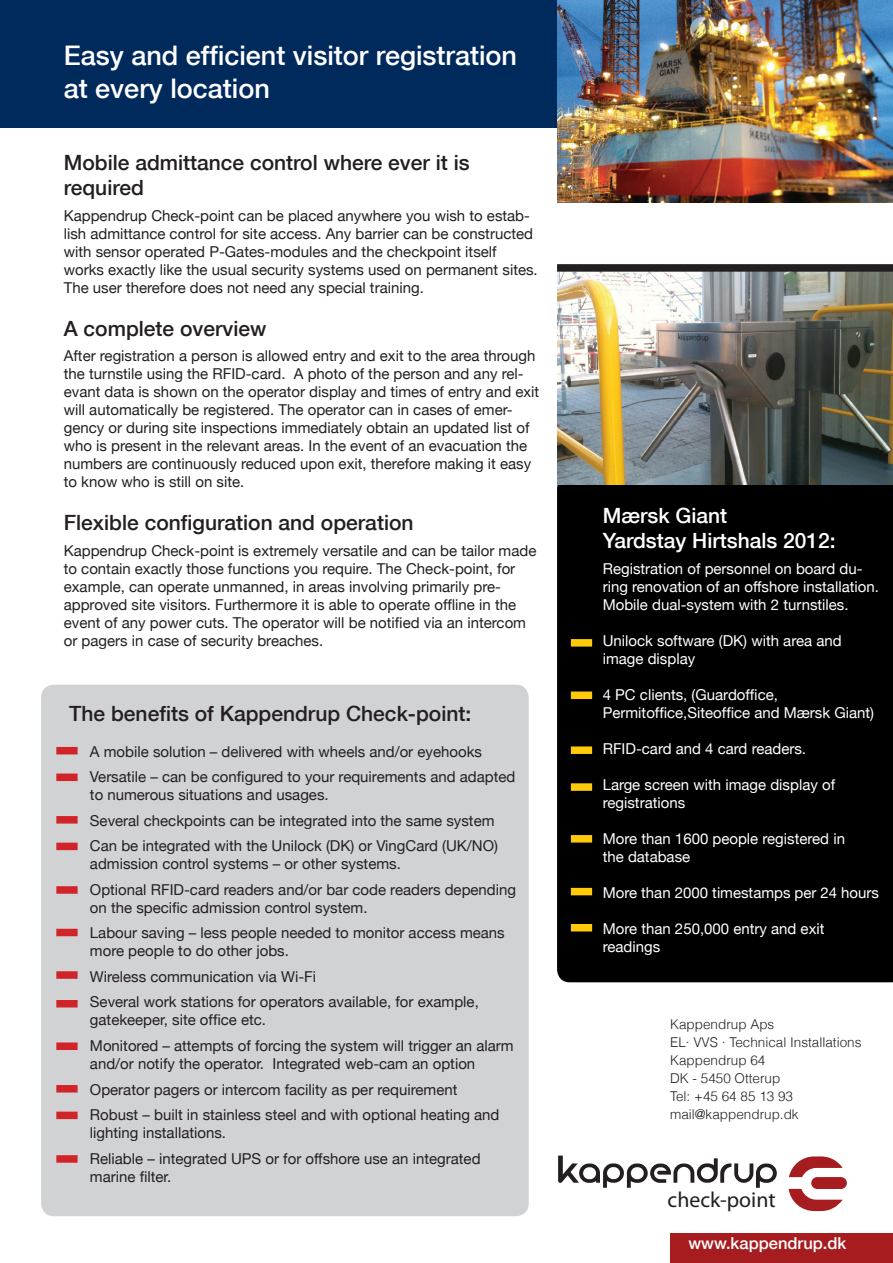
<style>
.page{position:relative;width:893px;height:1263px;background:#fff}
.page>*{position:absolute;margin:0;border:0;box-sizing:border-box;transform-origin:0 0}
.t1{font:500 27px "Helvetica Neue";color:#fff}
.t2{font:21.75px "Myriad Pro";color:#231f20}
.t3{font:500 21px "Helvetica Neue";color:#231f20}
.t4{font:500 21px "Helvetica Neue";color:#fff}
.t5{font:500 16.5px "Helvetica Neue";color:#fff}
.t6{font:15px/18px "Helvetica Neue";color:#231f20}
.t7{font:15px/18px "Helvetica Neue";color:#fff}
.t8{font:300 13.5px "Helvetica";color:#231f20}
</style>
<div class="page">
<svg style="left:558px;top:1155px;width:219px;height:33px"></svg>
<div style="left:811px;top:1177px;width:36px;height:12px;background:#a61c1f;border-radius:6px"></div>
<svg style="left:789px;top:1189px;width:53px;height:22px"></svg>
<svg style="left:789px;top:1156px;width:54px;height:21px"></svg>
<div style="left:41px;top:685px;width:488px;height:531px;background:#d1d2d4;border-radius:13px"></div>
<div style="left:0;top:0;width:584px;height:128px;background:#00295c"></div>
<img style="left:557px;top:0;width:336px;height:203px">
<div style="left:670px;top:1233px;width:223px;height:30px;background:#a61c1f"></div>
<div style="left:557px;top:485px;width:336px;height:497px;background:#000"></div>
<div style="left:56px;top:747px;width:22px;height:7px;background:#d1232a"></div>
<div style="left:56px;top:773px;width:22px;height:8px;background:#d1232a"></div>
<div style="left:56px;top:816px;width:22px;height:7px;background:#d1232a"></div>
<div style="left:56px;top:843px;width:22px;height:7px;background:#d1232a"></div>
<div style="left:56px;top:886px;width:22px;height:8px;background:#d1232a"></div>
<div style="left:56px;top:929px;width:22px;height:7px;background:#d1232a"></div>
<div style="left:56px;top:971px;width:22px;height:8px;background:#d1232a"></div>
<div style="left:56px;top:1000px;width:22px;height:7px;background:#d1232a"></div>
<div style="left:56px;top:1042px;width:22px;height:8px;background:#d1232a"></div>
<div style="left:56px;top:1085px;width:22px;height:7px;background:#d1232a"></div>
<div style="left:56px;top:1111px;width:22px;height:8px;background:#d1232a"></div>
<div style="left:56px;top:1155px;width:22px;height:8px;background:#d1232a"></div>
<div style="left:571px;top:639px;width:21px;height:8px;background:#feca0a"></div>
<div style="left:571px;top:691px;width:21px;height:8px;background:#feca0a"></div>
<div style="left:571px;top:746px;width:21px;height:8px;background:#feca0a"></div>
<div style="left:571px;top:783px;width:21px;height:8px;background:#feca0a"></div>
<div style="left:571px;top:835px;width:21px;height:7px;background:#feca0a"></div>
<div style="left:571px;top:888px;width:21px;height:7px;background:#feca0a"></div>
<div style="left:571px;top:924px;width:21px;height:7px;background:#feca0a"></div>
<img style="left:557px;top:272px;width:336px;height:213px">
<div style="left:557px;top:264px;width:336px;height:8px;background:#231f20"></div>
<p class="t1" style="left:64px;top:40px;width:455px">Easy and efficient visitor registration</p>
<p class="t1" style="left:64px;top:72px;width:208px">at every location</p>
<p class="t3" style="left:64px;top:150px;width:407px">Mobile admittance control where ever it is</p>
<p class="t3" style="left:64px;top:175px;width:82px">required</p>
<p class="t6" style="left:64px;top:206px;width:475px">Kappendrup Check-point can be placed anywhere you wish to estab&shy;lish admittance control for site access. Any barrier can be constructed with sensor operated P-Gates-modules and the checkpoint itself works exactly like the usual security systems used on permanent sites.<br>The user therefore does not need any special training.</p>
<p class="t3" style="left:64px;top:316px;width:204px">A complete overview</p>
<p class="t6" style="left:64px;top:347px;width:477px">After registration a person is allowed entry and exit to the area through the turnstile using the RFID-card. A photo of the person and any rel&shy;evant data is shown on the operator display and times of entry and exit will automatically be registered. The operator can in cases of emer&shy;gency or during site inspections immediately obtain an updated list of who is present in the relevant areas. In the event of an evacuation the numbers are continuously reduced upon exit, therefore making it easy to know who is still on site.</p>
<p class="t3" style="left:64px;top:510px;width:351px">Flexible configuration and operation</p>
<p class="t6" style="left:64px;top:541px;width:474px">Kappendrup Check-point is extremely versatile and can be tailor made to contain exactly those functions you require. The Check-point, for example, can operate unmanned, in areas involving primarily pre&shy;approved site visitors. Furthermore it is able to operate offline in the event of any power cuts. The operator will be notified via an intercom or pagers in case of security breaches.</p>
<p class="t3" style="left:69px;top:701px;width:404px">The benefits of Kappendrup Check-point:</p>
<p class="t6" style="left:90px;top:742px;width:393px">A mobile solution – delivered with wheels and/or eyehooks</p>
<p class="t6" style="left:90px;top:768px;width:427px">Versatile – can be configured to your requirements and adapted</p>
<p class="t6" style="left:90px;top:786px;width:240px">to numerous situations and usages.</p>
<p class="t6" style="left:90px;top:811px;width:406px">Several checkpoints can be integrated into the same system</p>
<p class="t6" style="left:90px;top:837px;width:410px">Can be integrated with the Unilock (DK) or VingCard (UK/NO)</p>
<p class="t6" style="left:90px;top:855px;width:312px">admission control systems – or other systems.</p>
<p class="t6" style="left:90px;top:880px;width:428px">Optional RFID-card readers and/or bar code readers depending</p>
<p class="t6" style="left:90px;top:898px;width:279px">on the specific admission control system.</p>
<p class="t6" style="left:90px;top:924px;width:416px">Labour saving – less people needed to monitor access means</p>
<p class="t6" style="left:90px;top:942px;width:200px">more people to do other jobs.</p>
<p class="t6" style="left:90px;top:967px;width:228px">Wireless communication via Wi-Fi</p>
<p class="t6" style="left:90px;top:993px;width:390px">Several work stations for operators available, for example,</p>
<p class="t6" style="left:90px;top:1011px;width:178px">gatekeeper, site office etc.</p>
<p class="t6" style="left:90px;top:1036px;width:425px">Monitored – attempts of forcing the system will trigger an alarm</p>
<p class="t6" style="left:90px;top:1054px;width:387px">and/or notify the operator. Integrated web-cam an option</p>
<p class="t6" style="left:90px;top:1080px;width:369px">Operator pagers or intercom facility as per requirement</p>
<p class="t6" style="left:90px;top:1105px;width:411px">Robust – built in stainless steel and with optional heating and</p>
<p class="t6" style="left:90px;top:1123px;width:138px">lighting installations.</p>
<p class="t6" style="left:90px;top:1149px;width:392px">Reliable – integrated UPS or for offshore use an integrated</p>
<p class="t6" style="left:90px;top:1167px;width:83px">marine filter.</p>
<p class="t4" style="left:603px;top:503px;width:126px">Mærsk Giant</p>
<p class="t4" style="left:603px;top:528px;width:235px">Yardstay Hirtshals 2012:</p>
<p class="t7" style="left:603px;top:559px;width:261px">Registration of personnel on board du-</p>
<p class="t7" style="left:603px;top:577px;width:278px">ring renovation of an offshore installation.</p>
<p class="t7" style="left:603px;top:595px;width:247px">Mobile dual-system with 2 turnstiles.</p>
<p class="t7" style="left:603px;top:631px;width:240px">Unilock software (DK) with area and</p>
<p class="t7" style="left:603px;top:649px;width:94px">image display</p>
<p class="t7" style="left:603px;top:685px;width:273px">4 PC clients, (Guardoffice,<br>Permitoffice,Siteoffice and Mærsk Giant)</p>
<p class="t7" style="left:603px;top:739px;width:205px">RFID-card and 4 card readers.</p>
<p class="t7" style="left:603px;top:775px;width:234px">Large screen with image display of</p>
<p class="t7" style="left:603px;top:793px;width:84px">registrations</p>
<p class="t7" style="left:603px;top:829px;width:244px">More than 1600 people registered in</p>
<p class="t7" style="left:603px;top:847px;width:89px">the database</p>
<p class="t7" style="left:603px;top:883px;width:278px">More than 2000 timestamps per 24 hours</p>
<p class="t7" style="left:603px;top:919px;width:223px">More than 250,000 entry and exit</p>
<p class="t7" style="left:603px;top:937px;width:59px">readings</p>
<p class="t8" style="left:670px;top:1016px;width:106px">Kappendrup Aps</p>
<p class="t8" style="left:670px;top:1034px;width:193px">EL· VVS · Technical Installations</p>
<p class="t8" style="left:670px;top:1052px;width:97px">Kappendrup 64</p>
<p class="t8" style="left:670px;top:1070px;width:112px">DK - 5450 Otterup</p>
<p class="t8" style="left:670px;top:1088px;width:124px">Tel: +45 64 85 13 93</p>
<p class="t8" style="left:670px;top:1106px;width:130px">mail@kappendrup.dk</p>
<p class="t2" style="left:668px;top:1187px;width:109px">check-point</p>
<p class="t5" style="left:688px;top:1233px;width:160px">www.kappendrup.dk</p>
</div>
